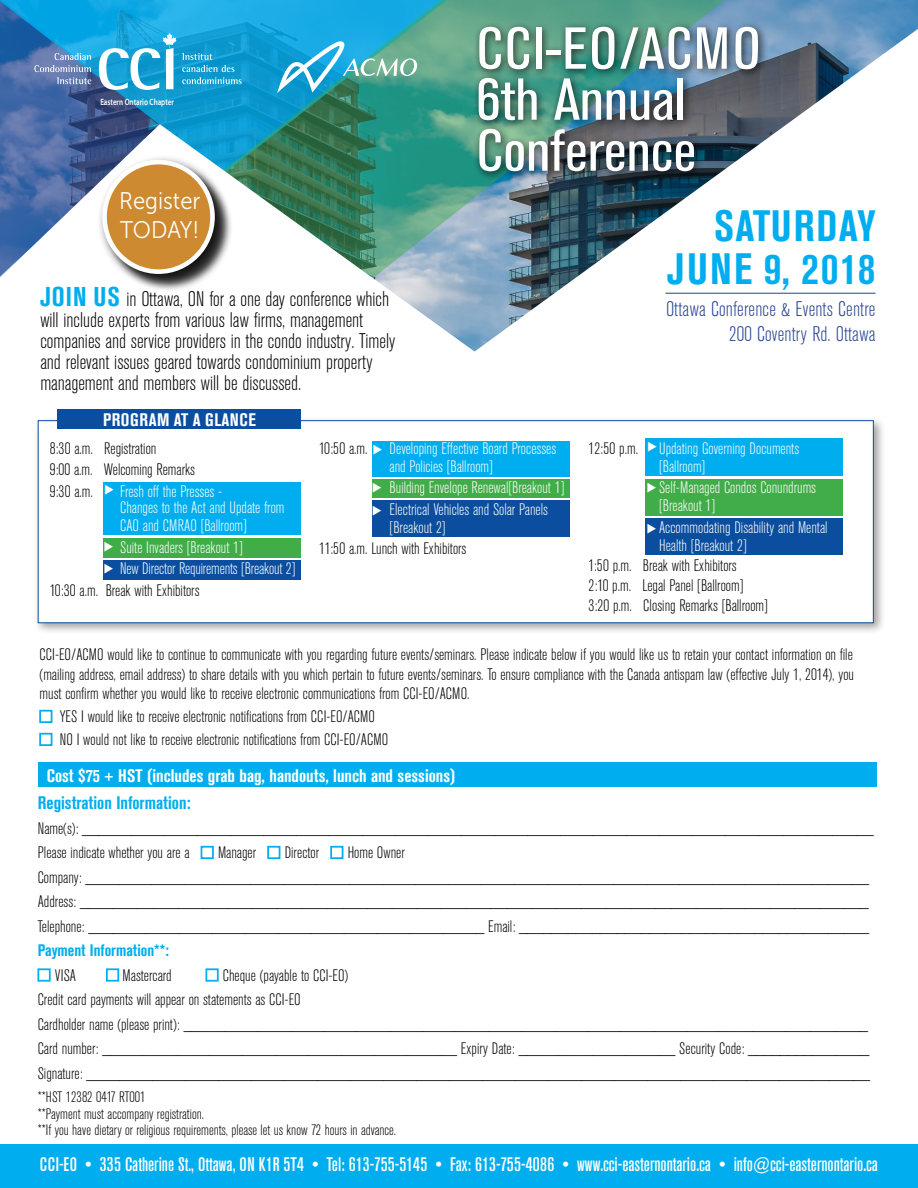
<style>
.page{position:relative;width:918px;height:1188px;background:#fff}
.page>*{position:absolute;margin:0;border:0;box-sizing:border-box;transform-origin:0 0}
.t1{font:condensed 58.5px/51px "Akzidenz Grotesk BE";color:#fff;scale:1.1 1}
.t2{font:700 condensed 43.5px/42.8px "Akzidenz Grotesk BE";letter-spacing:.045em;color:#00aeef;text-align:right}
.t3{font:24px/28.5px "Museo Sans 300";color:#fff;scale:.92 1}
.t4{font:300 condensed 21px/21px "Akzidenz Grotesk BE";color:#000}
.t5{font:300 condensed 21px/25.5px "Akzidenz Grotesk BE";letter-spacing:.01em;color:#25408f;text-align:right}
.t6{font:500 condensed 19.5px "Akzidenz Grotesk BE";color:#fff}
.t7{font:700 condensed 18px "Akzidenz Grotesk BE";color:#fff}
.t8{font:700 condensed 18px "Akzidenz Grotesk BE";color:#00aeef}
.t9{font:700 condensed 18px "Akzidenz Grotesk BE";letter-spacing:.035em;color:#fff}
.t10{font:300 condensed 16.5px/24.5px "Akzidenz Grotesk BE";color:#000}
.t11{font:300 condensed 16.5px/18px "Akzidenz Grotesk BE";color:#fff}
.t12{font:700 condensed 16.5px "Akzidenz Grotesk BE";color:#00aeef}
.t13{font:300 condensed 15px/16.5px "Akzidenz Grotesk BE";color:#000}
.t14{font:600 9.15px "Myriad Pro";color:#fff;scale:.78 1}
.s1{font-weight:700;font-size:27px;color:#00aeef}
</style>
<div class="page">
<div style="left:33px;top:416px;width:853px;height:219px;background:#000;opacity:.37"></div>
<div style="left:38px;top:420px;width:836px;height:203px;background:#fff;border:1px solid #0b4e9f"></div>
<div style="left:372px;top:441px;width:198px;height:35px;background:#00aeef"></div>
<div style="left:372px;top:479px;width:198px;height:19px;background:#41ad49"></div>
<div style="left:645px;top:438px;width:198px;height:38px;background:#00aeef"></div>
<div style="left:645px;top:479px;width:198px;height:36px;background:#41ad49"></div>
<div style="left:645px;top:519px;width:198px;height:36px;background:#0b4e9f"></div>
<div style="left:372px;top:501px;width:198px;height:36px;background:#0b4e9f"></div>
<div style="left:104px;top:482px;width:197px;height:52px;background:#00aeef"></div>
<div style="left:104px;top:538px;width:197px;height:19px;background:#41ad49"></div>
<div style="left:104px;top:560px;width:197px;height:19px;background:#0b4e9f"></div>
<svg style="left:0;top:0;width:222px;height:124px;background:#2286c0"></svg>
<svg style="left:222px;top:0;width:618px;height:124px;background:#389ead"></svg>
<div style="left:473px;top:22px;width:295px;height:160px;background:#000;opacity:.75"></div>
<svg style="left:0;top:124px;width:459px;height:217px"></svg>
<img style="left:459px;top:29px;width:459px;height:323px">
<div style="left:0;top:1145px;width:918px;height:43px;background:#00aeef"></div>
<svg style="left:34px;top:53px;width:57px;height:31px;background:#7593bf"></svg>
<svg style="left:99px;top:33px;width:143px;height:57px;background:#3fafda"></svg>
<div style="left:105px;top:162px;width:128px;height:131px;background:#000;opacity:.75"></div>
<div style="left:97px;top:154px;width:133px;height:135px;background:#000;opacity:.75"></div>
<div style="left:105px;top:162px;width:108px;height:110px;background:#cd8a31;border-radius:50%"></div>
<div style="left:102px;top:160px;width:113px;height:114px;border:5px solid #fff;border-radius:50%"></div>
<svg style="left:277px;top:41px;width:140px;height:52px;background:#4fb0bf"></svg>
<hr style="left:665px;top:293px;width:211px;height:1px;background:#25408f">
<div style="left:39px;top:710px;width:13px;height:13px;border:2px solid #00aeef"></div>
<div style="left:39px;top:733px;width:13px;height:13px;border:2px solid #00aeef"></div>
<div style="left:201px;top:846px;width:13px;height:13px;border:2px solid #00aeef"></div>
<div style="left:267px;top:846px;width:13px;height:13px;border:2px solid #00aeef"></div>
<div style="left:330px;top:846px;width:13px;height:13px;border:2px solid #00aeef"></div>
<div style="left:37px;top:968px;width:14px;height:14px;border:2px solid #00aeef"></div>
<div style="left:106px;top:968px;width:13px;height:14px;border:2px solid #00aeef"></div>
<div style="left:205px;top:968px;width:14px;height:14px;border:2px solid #00aeef"></div>
<div style="left:58px;top:409px;width:243px;height:20px;background:#0b4e9f"></div>
<div style="left:38px;top:763px;width:838px;height:24px;background:#00aeef"></div>
<svg style="left:144px;top:118px;width:16px;height:16px"></svg>
<p class="t14" style="left:100px;top:97px;width:96px">Eastern Ontario Chapter</p>
<h3 class="t3" style="left:119px;top:187px;width:90px">Register<br>TODAY!</h3>
<p class="t4" style="left:40px;top:289px;width:356px"><span class="s1">JOIN US</span> in Ottawa, ON for a one day conference which will include experts from various law firms, management companies and service providers in the condo industry. Timely and relevant issues geared towards condominium property management and members will be discussed.</p>
<p class="t9" style="left:103px;top:409px;width:154px">PROGRAM AT A GLANCE</p>
<h1 class="t1" style="left:476px;top:24px;width:260px">CCI-EO/ACMO<br>6th Annual<br>Conference</h1>
<h2 class="t2" style="left:668px;top:205px;width:209px">SATURDAY<br>JUNE 9, 2018</h2>
<p class="t5" style="left:666px;top:296px;width:211px">Ottawa Conference &amp; Events Centre<br>200 Coventry Rd. Ottawa</p>
<p class="t10" style="left:50px;top:438px;width:147px;line-height:21.5px">8:30 a.m. Registration<br>9:00 a.m. Welcoming Remarks<br>9:30 a.m.</p>
<p class="t11" style="left:120px;top:483px;width:166px;line-height:16.5px">Fresh off the Presses -<br>Changes to the Act and Update from</p>
<p class="t11" style="left:120px;top:515px;width:177px;line-height:21.5px">CAO and CMRAO [Ballroom]<br>Suite Invaders [Breakout 1]<br>New Director Requirements [Breakout 2]</p>
<p class="t10" style="left:50px;top:578px;width:151px">10:30 a.m. Break with Exhibitors</p>
<p class="t10" style="left:319px;top:436px;width:50px">10:50 a.m.</p>
<p class="t11" style="left:390px;top:439px;width:168px">Developing Effective Board Processes and Policies [Ballroom]</p>
<p class="t11" style="left:390px;top:477px;width:176px;line-height:21.5px">Building Envelope Renewal[Breakout 1]<br>Electrical Vehicles and Solar Panels</p>
<p class="t11" style="left:390px;top:518px;width:58px">[Breakout 2]</p>
<p class="t10" style="left:319px;top:537px;width:149px">11:50 a.m. Lunch with Exhibitors</p>
<p class="t10" style="left:589px;top:436px;width:51px">12:50 p.m.</p>
<p class="t11" style="left:659px;top:439px;width:142px">Updating Governing Documents [Ballroom]</p>
<p class="t11" style="left:659px;top:479px;width:159px">Self-Managed Condos Conundrums [Breakout 1]</p>
<p class="t11" style="left:659px;top:519px;width:170px">Accommodating Disability and Mental<br>Health [Breakout 2]</p>
<p class="t10" style="left:589px;top:556px;width:181px;line-height:20px">1:50 p.m. Break with Exhibitors<br>2:10 p.m. Legal Panel [Ballroom]<br>3:20 p.m. Closing Remarks [Ballroom]</p>
<p class="t10" style="left:40px;top:645px;width:816px;line-height:19.5px;text-align:justify">CCI-EO/ACMO would like to continue to communicate with you regarding future events/seminars. Please indicate below if you would like us to retain your contact information on file (mailing address, email address) to share details with you which pertain to future events/seminars. To ensure compliance with the Canada antispam law (effective July 1, 2014), you must confirm whether you would like to receive electronic communications from CCI-EO/ACMO.</p>
<p class="t10" style="left:60px;top:705px;width:330px;line-height:23px">YESI would like to receive electronic notifications from CCI-EO/ACMO<br>NOI would not like to receive electronic notifications from CCI-EO/ACMO</p>
<p class="t7" style="left:47px;top:765px;width:410px">Cost $75 + HST (includes grab bag, handouts, lunch and sessions)</p>
<p class="t8" style="left:38px;top:793px;width:154px">Registration Information:</p>
<p class="t10" style="left:38px;top:816px;width:837px">Name(s): ________________________________________________________________________________________________<br>Please indicate whether you are a</p>
<p class="t10" style="left:38px;top:841px;width:833px;text-indent:310px">Home Owner<br>Company: _______________________________________________________________________________________________ Address: ________________________________________________________________________________________________ Telephone: ________________________________________________ Email: ___________________________________________</p>
<p class="t12" style="left:38px;top:941px;width:133px">Payment Information**:</p>
<p class="t10" style="left:55px;top:963px;width:23px">VISA</p>
<p class="t10" style="left:123px;top:963px;width:51px">Mastercard</p>
<p class="t10" style="left:218px;top:841px;width:40px">Manager</p>
<p class="t10" style="left:285px;top:841px;width:36px">Director</p>
<p class="t10" style="left:38px;top:963px;width:834px;text-indent:185px">Cheque (payable to CCI-EO)<br>Credit card payments will appear on statements as CCI-EO<br>Cardholder name (please print): ___________________________________________________________________________________ Card number: ___________________________________________ Expiry Date: ___________________ Security Code: _______________ Signature: _______________________________________________________________________________________________</p>
<p class="t13" style="left:38px;top:1089px;width:360px">**HST 12382 0417 RT001<br>**Payment must accompany registration.<br>**If you have dietary or religious requirements, please let us know 72 hours in advance.</p>
<p class="t6" style="left:40px;top:1154px;width:840px">CCI-EO • 335 Catherine St., Ottawa, ON K1R 5T4 • Tel: 613-755-5145 • Fax: 613-755-4086 • www.cci-easternontario.ca • info@cci-easternontario.ca</p>
</div>
